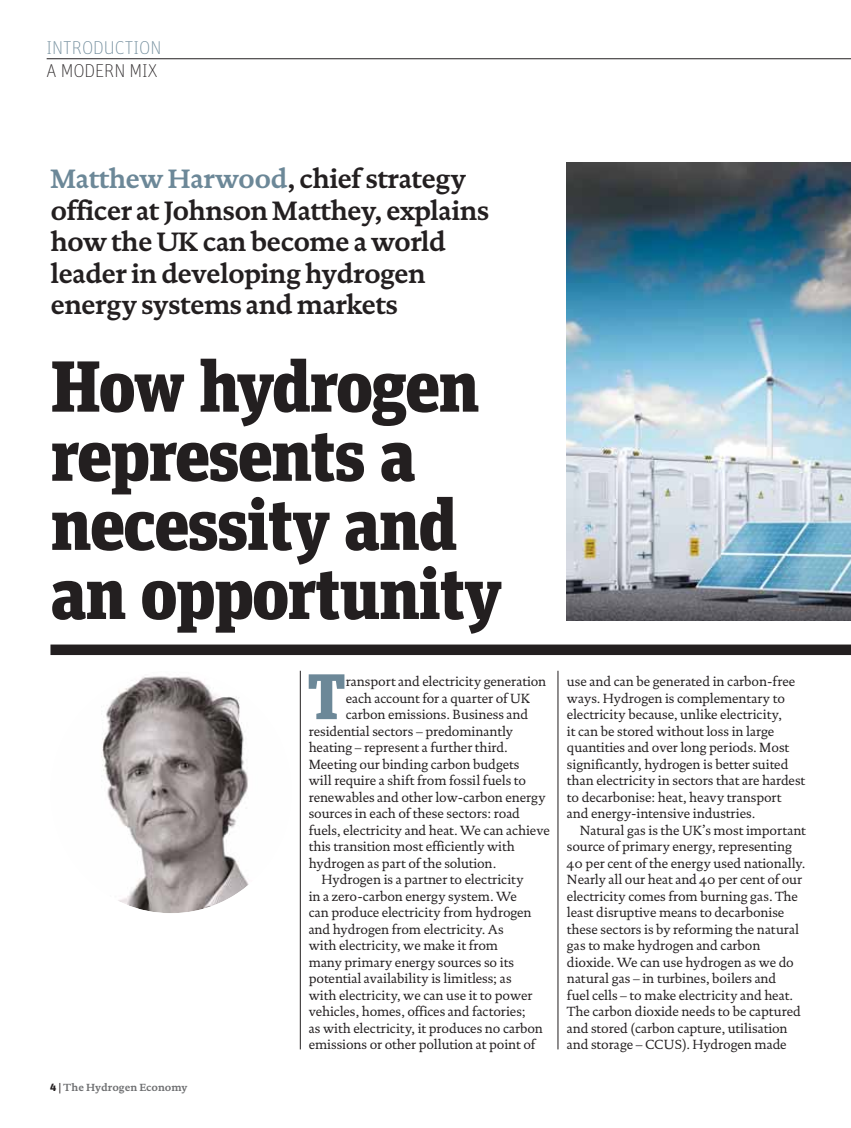
<style>
.page{position:relative;width:851px;height:1128px;background:#fff}
.page>*{position:absolute;margin:0;border:0;box-sizing:border-box;transform-origin:0 0}
.t1{font:900 72px/69px "Unit Slab Pro";letter-spacing:-.025em;color:#231f20}
.t2{font:900 64.2px "Unit Slab Pro";color:#6c8898}
.t3{font:700 27px/31.5px "DTL Documenta ST";letter-spacing:-.025em;color:#231f20}
.t4{font:100 18.6px "Unit OT";letter-spacing:-.005em;color:#6c8898}
.t5{font:100 18.6px "Unit OT";letter-spacing:-.005em;color:#231f20}
.t6{font:13.5px/16.5px "DTL Documenta ST";letter-spacing:-.005em;color:#231f20}
.t7{font:700 10.5px "DTL Documenta ST";color:#6d6e70}
.s1{color:#6c8898}
.s2{font-family:"Unit Slab Pro";font-weight:900;color:#231f20}
.s3{font-weight:400;color:#231f20}
</style>
<div class="page">
<hr style="left:47px;top:58px;width:803px;height:1px;background:#231f20">
<div style="left:50px;top:644px;width:800px;height:10px;background:#231f20"></div>
<hr style="left:557px;top:670px;width:1px;height:379px;background:#231f20">
<hr style="left:300px;top:670px;width:1px;height:379px;background:#231f20">
<img style="left:566px;top:162px;width:284px;height:458px">
<img style="left:50px;top:670px;width:241px;height:242px;border-radius:50%">
<h3 class="t4" style="left:47px;top:37px;width:116px">INTRODUCTION</h3>
<h3 class="t5" style="left:47px;top:59px;width:112px">A MODERN MIX</h3>
<h3 class="t3" style="left:50px;top:165px;width:440px"><span class="s1">Matthew Harwood</span>, chief strategy officer at Johnson Matthey, explains how the UK can become a world leader in developing hydrogen energy systems and markets</h3>
<h1 class="t1" style="left:50px;top:358px;width:453px">How hydrogen represents a necessity and an opportunity</h1>
<p class="t7" style="left:50px;top:1082px;width:138px"><span class="s2">4</span> <span class="s3">|</span> The Hydrogen Economy</p>
<h2 class="t2" style="left:307px;top:673px;width:40px">T</h2>
<p class="t6" style="left:345px;top:674px;width:202px">ransport and electricity generation</p>
<p class="t6" style="left:345px;top:690px;width:186px">each account for a quarter of UK</p>
<p class="t6" style="left:345px;top:707px;width:184px">carbon emissions. Business and</p>
<p class="t6" style="left:308px;top:723px;width:206px">residential sectors – predominantly</p>
<p class="t6" style="left:308px;top:740px;width:200px">heating – represent a further third.</p>
<p class="t6" style="left:308px;top:756px;width:212px">Meeting our binding carbon budgets</p>
<p class="t6" style="left:308px;top:773px;width:219px">will require a shift from fossil fuels to</p>
<p class="t6" style="left:308px;top:789px;width:238px">renewables and other low-carbon energy</p>
<p class="t6" style="left:308px;top:806px;width:213px">sources in each of these sectors: road</p>
<p class="t6" style="left:308px;top:822px;width:242px">fuels, electricity and heat. We can achieve</p>
<p class="t6" style="left:308px;top:839px;width:208px">this transition most efficiently with</p>
<p class="t6" style="left:308px;top:855px;width:189px">hydrogen as part of the solution.</p>
<p class="t6" style="left:321px;top:872px;width:204px">Hydrogen is a partner to electricity</p>
<p class="t6" style="left:308px;top:888px;width:209px">in a zero-carbon energy system. We</p>
<p class="t6" style="left:308px;top:905px;width:224px">can produce electricity from hydrogen</p>
<p class="t6" style="left:308px;top:921px;width:196px">and hydrogen from electricity. As</p>
<p class="t6" style="left:308px;top:938px;width:191px">with electricity, we make it from</p>
<p class="t6" style="left:308px;top:954px;width:207px">many primary energy sources so its</p>
<p class="t6" style="left:308px;top:971px;width:204px">potential availability is limitless; as</p>
<p class="t6" style="left:308px;top:987px;width:225px">with electricity, we can use it to power</p>
<p class="t6" style="left:308px;top:1004px;width:218px">vehicles, homes, offices and factories;</p>
<p class="t6" style="left:308px;top:1020px;width:235px">as with electricity, it produces no carbon</p>
<p class="t6" style="left:308px;top:1037px;width:228px">emissions or other pollution at point of</p>
<p class="t6" style="left:566px;top:674px;width:240px">use and can be generated in carbon-free ways. Hydrogen is complementary to electricity because, unlike electricity,<br>it can be stored without loss in large quantities and over long periods. Most significantly, hydrogen is better suited than electricity in sectors that are hardest to decarbonise: heat, heavy transport and energy-intensive industries.</p>
<p class="t6" style="left:566px;top:822px;width:240px;text-indent:13px">Natural gas is the UK’s most important source of primary energy, representing 40 per cent of the energy used nationally.<br>Nearly all our heat and 40 per cent of our electricity comes from burning gas. The least disruptive means to decarbonise these sectors is by reforming the natural gas to make hydrogen and carbon dioxide. We can use hydrogen as we do natural gas – in turbines, boilers and<br>fuel cells – to make electricity and heat.<br>The carbon dioxide needs to be captured and stored (carbon capture, utilisation and storage – CCUS). Hydrogen made</p>
</div>
